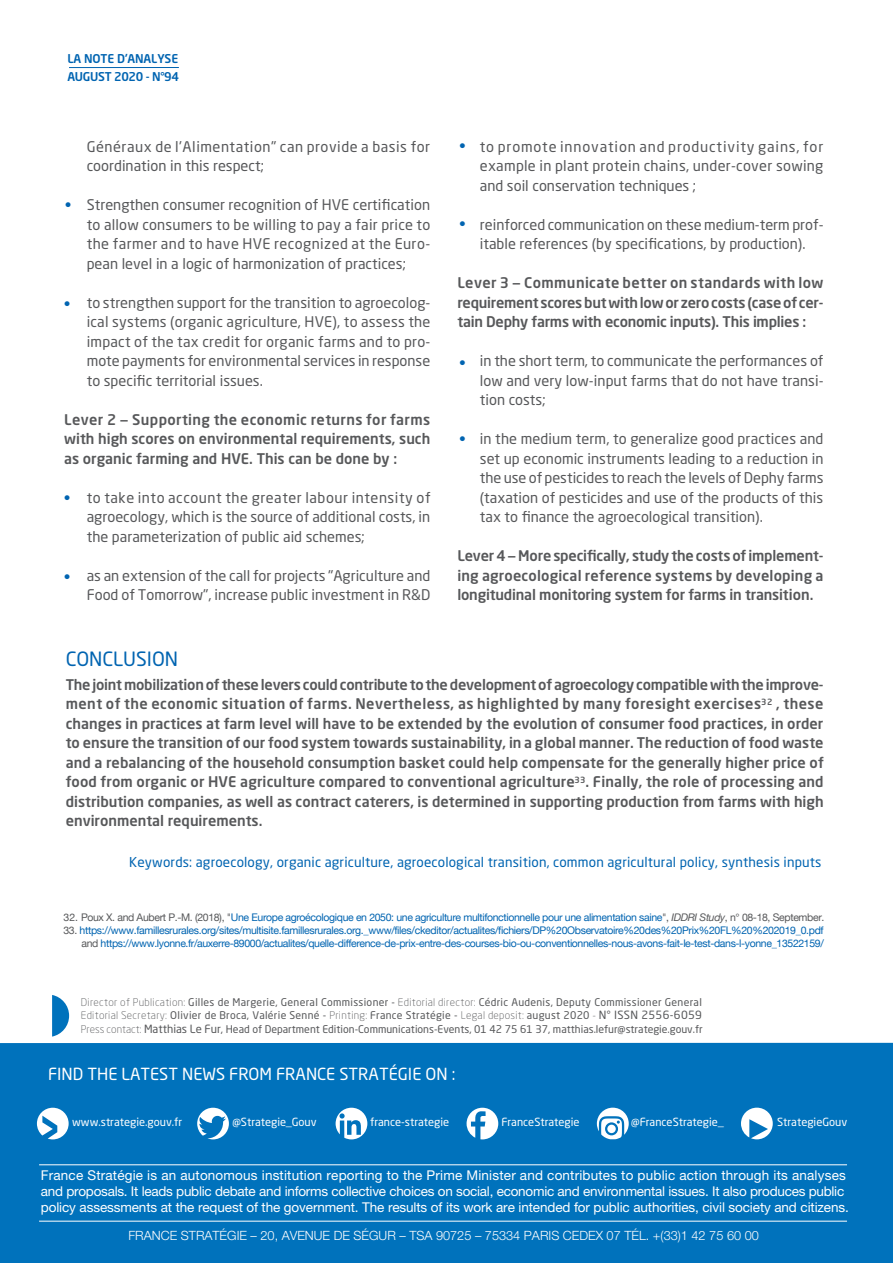
<style>
.page{position:relative;width:893px;height:1263px;background:#fff}
.page>*{position:absolute;margin:0;border:0;box-sizing:border-box;transform-origin:0 0}
.t1{font:19.5px "Neo Sans Pro";color:#0164b1}
.t2{font:16.5px "Neo Sans Pro";color:#fff}
.t3{font:14.55px/19.5px "Neo Sans Pro";color:#57585a;text-align:justify}
.t4{font:500 14.55px/19.5px "Neo Sans Pro";color:#57585a;text-align:justify}
.t5{font:14.55px/19.5px "Neo Sans Pro";letter-spacing:.035em;color:#57585a}
.t6{font:700 14.55px "Neo Sans Pro";color:#0164b1}
.t7{font:13.5px/16.2px "Helvetica Neue LT Std";letter-spacing:-.01em;color:#fff}
.t8{font:13.5px "Neo Sans Pro";letter-spacing:.01em;color:#0164b1}
.t9{font:300 12.75px "Helvetica Neue LT Std";color:#fff}
.t10{font:500 12px/18px "Neo Sans Pro";letter-spacing:-.01em;color:#0164b1}
.t11{font:11.1px "Neo Sans Pro";color:#fff}
.t12{font:10.5px/12.6px "Helvetica Neue LT";letter-spacing:-.035em;color:#0164b1;text-align:right}
.t13{font:10.5px/13.5px "Neo Sans Pro";color:#57585a;text-align:justify}
.s1{color:#57585a}
.s2{font-style:italic;color:#57585a}
.s3{font-weight:300}
.s4{font-size:11.25px}
</style>
<div class="page">
<svg style="left:52px;top:995px;width:17px;height:41px"></svg>
<div style="left:0;top:1043px;width:893px;height:220px;background:#0072bc"></div>
<hr style="left:39px;top:1164px;width:808px;height:1px;background:#fff">
<svg style="left:37px;top:1108px;width:32px;height:31px"></svg>
<svg style="left:467px;top:1108px;width:31px;height:31px"></svg>
<svg style="left:197px;top:1108px;width:32px;height:31px"></svg>
<svg style="left:336px;top:1108px;width:31px;height:31px"></svg>
<svg style="left:597px;top:1108px;width:32px;height:31px"></svg>
<div style="left:607px;top:1125px;width:9px;height:8px;background:#fff;border-radius:50%"></div>
<svg style="left:741px;top:1108px;width:32px;height:31px"></svg>
<hr style="left:39px;top:1221px;width:808px;height:1px;background:#fff">
<hr style="left:69px;top:67px;width:110px;height:1px;background:#0164b1">
<p class="t10" style="left:68px;top:49px;width:113px">LA NOTE D’ANALYSE<br>AUGUST 2020 - N°94</p>
<p class="t5" style="left:87px;top:136px;width:345px">Généraux de l'Alimentation" can provide a basis for coordination in this respect;</p>
<p class="t3" style="left:87px;top:195px;width:345px">Strengthen consumer recognition of HVE certification to allow consumers to be willing to pay a fair price to the farmer and to have HVE recognized at the Euro&shy;pean level in a logic of harmonization of practices;</p>
<p class="t3" style="left:87px;top:292px;width:345px">to strengthen support for the transition to agroecolog&shy;ical systems (organic agriculture, HVE), to assess the impact of the tax credit for organic farms and to pro&shy;mote payments for environmental services in response to specific territorial issues.</p>
<p class="t4" style="left:64px;top:409px;width:368px">Lever 2 — Supporting the economic returns for farms with high scores on environmental requirements, such as organic farming and HVE. This can be done by :</p>
<p class="t3" style="left:87px;top:487px;width:345px">to take into account the greater labour intensity of agroecology, which is the source of additional costs, in the parameterization of public aid schemes;</p>
<p class="t3" style="left:87px;top:565px;width:345px">as an extension of the call for projects "Agriculture and<br>Food of Tomorrow", increase public investment in R&amp;D</p>
<p class="t6" style="left:65px;top:195px;width:8px">•</p>
<p class="t6" style="left:64px;top:294px;width:8px">•</p>
<p class="t6" style="left:64px;top:488px;width:8px">•</p>
<p class="t6" style="left:64px;top:567px;width:8px">•</p>
<p class="t3" style="left:480px;top:136px;width:345px">to promote innovation and productivity gains, for example in plant protein chains, under-cover sowing and soil conservation techniques ;</p>
<p class="t3" style="left:480px;top:214px;width:345px">reinforced communication on these medium-term prof&shy;itable references (by specifications, by production).</p>
<p class="t4" style="left:457px;top:273px;width:368px">Lever 3 — Communicate better on standards with low requirement scores but with low or zero costs (case of cer&shy;tain Dephy farms with economic inputs). This implies :</p>
<p class="t3" style="left:480px;top:351px;width:345px">in the short term, to communicate the performances of low and very low-input farms that do not have transi&shy;tion costs;</p>
<p class="t3" style="left:480px;top:429px;width:345px">in the medium term, to generalize good practices and set up economic instruments leading to a reduction in the use of pesticides to reach the levels of Dephy farms (taxation of pesticides and use of the products of this tax to finance the agroecological transition).</p>
<p class="t4" style="left:457px;top:546px;width:368px">Lever 4 — More specifically, study the costs of implement&shy;ing agroecological reference systems by developing a longitudinal monitoring system for farms in transition.</p>
<p class="t6" style="left:460px;top:137px;width:8px">•</p>
<p class="t6" style="left:460px;top:215px;width:8px">•</p>
<p class="t6" style="left:460px;top:353px;width:8px">•</p>
<p class="t6" style="left:460px;top:429px;width:8px">•</p>
<h1 class="t1" style="left:66px;top:647px;width:114px">CONCLUSION</h1>
<p class="t4" style="left:66px;top:674px;width:759px">The joint mobilization of these levers could contribute to the development of agroecology compatible with the improve&shy;ment of the economic situation of farms. Nevertheless, as highlighted by many foresight exercises<sup>32</sup> , these changes in practices at farm level will have to be extended by the evolution of consumer food practices, in order to ensure the transition of our food system towards sustainability, in a global manner. The reduction of food waste and a rebalancing of the household consumption basket could help compensate for the generally higher price of food from organic or HVE agriculture compared to conventional agriculture<sup>33</sup>. Finally, the role of processing and distribution companies, as well as contract caterers, is determined in supporting production from farms with high environmental requirements.</p>
<p class="t8" style="left:129px;top:854px;width:694px">Keywords: agroecology, organic agriculture, agroecological transition, common agricultural policy, synthesis inputs</p>
<p class="t12" style="left:63px;top:911px;width:762px"><span class="s1">32. Poux X. and Aubert P.-M. (2018), "</span>Une Europe agroécologique en 2050: une agriculture multifonctionnelle pour une alimentation saine<span class="s1">",</span> <span class="s2">IDDRI Study</span><span class="s1">, n° 08-18, September.</span></p>
<p class="t12" style="left:63px;top:924px;width:762px"><span class="s1">33.</span> https://www.famillesrurales.org/sites/multisite.famillesrurales.org._www/files/ckeditor/actualites/fichiers/DP%20Observatoire%20des%20Prix%20FL%20%202019_0.pdf <span class="s1">and</span> https://www.lyonne.fr/auxerre-89000/actualites/quelle-difference-de-prix-entre-des-courses-bio-ou-conventionnelles-nous-avons-fait-le-test-dans-l-yonne_13522159/</p>
<p class="t13" style="left:81px;top:995px;width:623px"><span class="s3">Director of Publication:</span> Gilles de Margerie, General Commissioner - <span class="s3">Editorial director:</span> Cédric Audenis, Deputy Commissioner General <span class="s3">Editorial Secretary:</span> Olivier de Broca, Valérie Senné - <span class="s3">Printing:</span> France Stratégie - <span class="s3">Legal deposit:</span> august 2020 <span class="s3">-</span> <span class="s4">N° ISSN 2556-6059<br></span><span class="s3">Press contact:</span> <span class="s4">Matthias Le Fur</span>, Head of Department Edition-Communications-Events, 01 42 75 61 37, matthias.lefur@strategie.gouv.fr</p>
<p class="t2" style="left:48px;top:1064px;width:409px">FIND THE LATEST NEWS FROM FRANCE STRATÉGIE ON :</p>
<p class="t11" style="left:72px;top:1115px;width:112px">www.strategie.gouv.fr</p>
<p class="t11" style="left:232px;top:1115px;width:86px">@Strategie_Gouv</p>
<p class="t11" style="left:370px;top:1115px;width:81px">france-strategie</p>
<p class="t11" style="left:501px;top:1115px;width:80px">FranceStrategie</p>
<p class="t11" style="left:631px;top:1115px;width:94px">@FranceStrategie_</p>
<p class="t11" style="left:777px;top:1115px;width:72px">StrategieGouv</p>
<p class="t7" style="left:41px;top:1167px;width:809px">France Stratégie is an autonomous institution reporting to the Prime Minister and contributes to public action through its analyses and proposals. It leads public debate and informs collective choices on social, economic and environmental issues. It also produces public policy assessments at the request of the government. The results of its work are intended for public authorities, civil society and citizens.</p>
<p class="t9" style="left:128px;top:1228px;width:632px">FRANCE STRATÉGIE – 20, AVENUE DE SÉGUR – TSA 90725 – 75334 PARIS CEDEX 07 TÉL. +(33)1 42 75 60 00</p>
</div>
